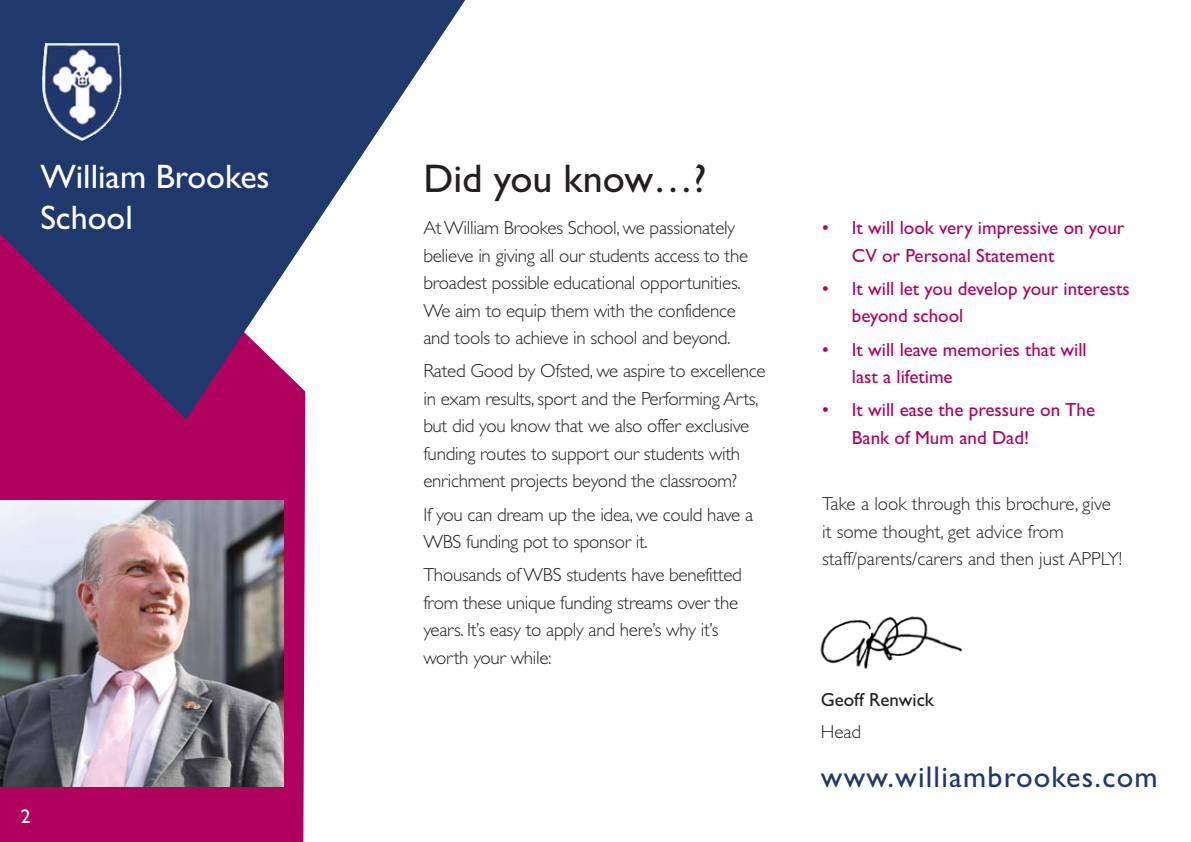
<style>
.page{position:relative;width:1191px;height:842px;background:#fff}
.page>*{position:absolute;margin:0;border:0;box-sizing:border-box;transform-origin:0 0}
.t1{font:40px "Gill Sans";color:#231f20}
.t2{font:34px/40.8px "Gill Sans";color:#fff}
.t3{font:30px "Gill Sans";letter-spacing:.04em;color:#20396d}
.t4{font:20px "Gill Sans";color:#fff}
.t5{font:300 19px/27.6px "Gill Sans";letter-spacing:-.015em;color:#231f20}
.t6{font:19px/27.6px "Gill Sans";color:#b0015e}
.t7{font:19px "Gill Sans";color:#231f20}
</style>
<div class="page">
<div style="left:0;top:420px;width:305px;height:422px;background:#b0015e"></div>
<svg style="left:0;top:0;width:466px;height:420px;fill:#20396d"></svg>
<img style="left:820px;top:616px;width:143px;height:53px">
<img style="left:42px;top:43px;width:80px;height:98px">
<img style="left:0;top:500px;width:283px;height:287px">
<h2 class="t2" style="left:40px;top:156px;width:231px">William Brookes<br>School</h2>
<p class="t4" style="left:21px;top:809px;width:11px">2</p>
<h1 class="t1" style="left:423px;top:155px;width:285px">Did you know…?</h1>
<p class="t5" style="left:423px;top:216px;width:326px">At William Brookes School, we passionately believe in giving all our students access to the broadest possible educational opportunities.<br>We aim to equip them with the confidence and tools to achieve in school and beyond.</p>
<p class="t5" style="left:423px;top:359px;width:344px">Rated Good by Ofsted, we aspire to excellence in exam results, sport and the Performing Arts, but did you know that we also offer exclusive funding routes to support our students with enrichment projects beyond the classroom?</p>
<p class="t5" style="left:423px;top:502px;width:331px">If you can dream up the idea, we could have a<br>WBS funding pot to sponsor it.</p>
<p class="t5" style="left:423px;top:563px;width:320px">Thousands of WBS students have benefitted from these unique funding streams over the years. It’s easy to apply and here’s why it’s worth your while:</p>
<p class="t6" style="left:852px;top:216px;width:274px;text-indent:-30px">• It will look very impressive on your<br>CV or Personal Statement</p>
<p class="t6" style="left:852px;top:277px;width:279px;text-indent:-30px">• It will let you develop your interests beyond school</p>
<p class="t6" style="left:852px;top:337px;width:236px;text-indent:-30px">• It will leave memories that will last a lifetime</p>
<p class="t6" style="left:852px;top:398px;width:245px;text-indent:-30px">• It will ease the pressure on The<br>Bank of Mum and Dad!</p>
<p class="t5" style="left:822px;top:492px;width:302px">Take a look through this brochure, give it some thought, get advice from staff/parents/carers and then just APPLY!</p>
<p class="t7" style="left:820px;top:693px;width:115px">Geoff Renwick</p>
<p class="t5" style="left:820px;top:720px;width:42px">Head</p>
<h3 class="t3" style="left:821px;top:766px;width:338px">www.williambrookes.com</h3>
</div>
